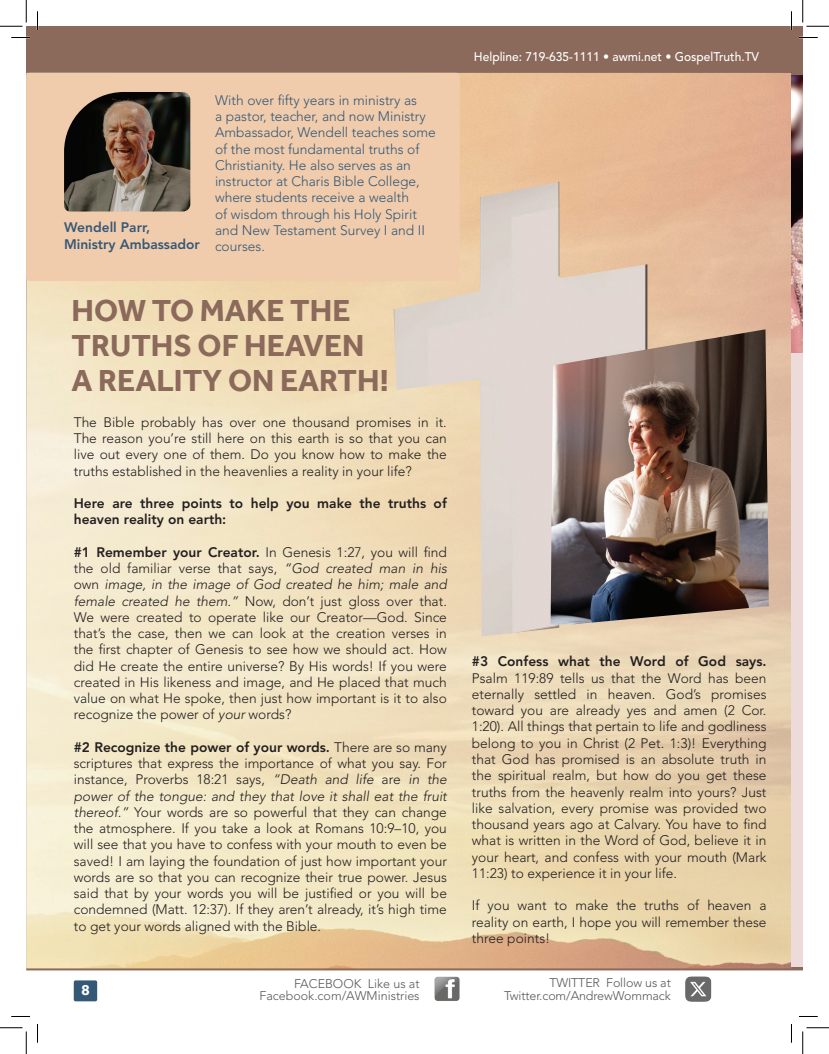
<style>
.page{position:relative;width:829px;height:1054px;background:#fff}
.page>*{position:absolute;margin:0;border:0;box-sizing:border-box;transform-origin:0 0}
.t1{font:700 31.25px/35px "Effra";color:#8b695b}
.t2{font:300 13.75px/16.2px "Avenir LT Std";color:#231f20;text-align:justify}
.t3{font:300 13.75px/16.2px "Avenir LT Std";color:#355877}
.t4{font:800 13.75px/16.2px "Avenir LT Std";color:#231f20}
.t5{font:800 13.75px/16.2px "Avenir LT Std";color:#355877}
.t6{font:700 13.75px "Avenir Next";color:#fff}
.t7{font:300 12.5px/12.5px "Avenir LT Std";letter-spacing:-.01em;color:#57585a;text-align:right}
.t8{font:500 12.5px "Avenir LT Std";color:#fff;scale:.96 1}
.s1{font-weight:800}
.s2{font-style:italic}
</style>
<div class="page">
<div style="left:74px;top:980px;width:23px;height:21px;background:#355877;border-radius:2px"></div>
<div style="left:26px;top:26px;width:776px;height:49px;background:#8b695b"></div>
<img style="left:434px;top:976px;width:26px;height:25px">
<img style="left:685px;top:976px;width:27px;height:26px">
<svg style="left:26px;top:966px;width:776px;height:4px;background:#9c7865"></svg>
<img style="left:26px;top:73px;width:765px;height:895px">
<div style="left:791px;top:347px;width:11px;height:619px;background:#eddbda"></div>
<img style="left:791px;top:75px;width:11px;height:277px">
<div style="left:26px;top:73px;width:434px;height:208px;background:#f0ccac;border-radius:4px"></div>
<img style="left:64px;top:92px;width:126px;height:119px">
<img style="left:550px;top:329px;width:219px;height:295px">
<svg style="left:11px;top:37px;width:19px;height:1px"></svg>
<svg style="left:799px;top:37px;width:19px;height:1px"></svg>
<svg style="left:11px;top:1016px;width:19px;height:1px"></svg>
<svg style="left:799px;top:1016px;width:19px;height:1px"></svg>
<svg style="left:37px;top:11px;width:1px;height:19px"></svg>
<svg style="left:37px;top:1024px;width:1px;height:18px"></svg>
<svg style="left:790px;top:11px;width:2px;height:19px"></svg>
<svg style="left:791px;top:1024px;width:1px;height:18px"></svg>
<svg style="left:0;top:0;width:27px;height:27px"></svg>
<svg style="left:0;top:1027px;width:27px;height:27px"></svg>
<svg style="left:802px;top:0;width:27px;height:27px"></svg>
<svg style="left:802px;top:1027px;width:27px;height:27px"></svg>
<p class="t5" style="left:64px;top:219px;width:137px">Wendell Parr,<br>Ministry Ambassador</p>
<p class="t3" style="left:215px;top:92px;width:222px">With over fifty years in ministry as<br>a pastor, teacher, and now Ministry<br>Ambassador, Wendell teaches some of the most fundamental truths of<br>Christianity. He also serves as an instructor at Charis Bible College, where students receive a wealth<br>of wisdom through his Holy Spirit and New Testament Survey I and II courses.</p>
<h1 class="t1" style="left:72px;top:292px;width:319px">HOW TO MAKE THE<br>TRUTHS OF HEAVEN<br>A REALITY ON EARTH!</h1>
<p class="t2" style="left:74px;top:414px;width:375px">The Bible probably has over one thousand promises in it.<br>The reason you’re still here on this earth is so that you can live out every one of them. Do you know how to make the truths established in the heavenlies a reality in your life?</p>
<p class="t4" style="left:74px;top:495px;width:374px">Here are three points to help you make the truths of heaven reality on earth:</p>
<p class="t2" style="left:74px;top:544px;width:375px"><span class="s1">#1 Remember your Creator.</span> In Genesis 1:27, you will find the old familiar verse that says, <span class="s2">“God created man in his </span>own <span class="s2">image, in the image of God created he him; male and female created he them.”</span> Now, don’t just gloss over that.<br>We were created to operate like our Creator—God. Since that’s the case, then we can look at the creation verses in the first chapter of Genesis to see how we should act. How did He create the entire universe? By His words! If you were created in His likeness and image, and He placed that much value on what He spoke, then just how important is it to also recognize the power of <span class="s2">your</span> words?</p>
<p class="t2" style="left:74px;top:739px;width:375px"><span class="s1">#2 Recognize the power of your words.</span> There are so many scriptures that express the importance of what you say. For instance, Proverbs 18:21 says, <span class="s2">“Death and life</span> are <span class="s2">in the power of the tongue: and they that love it shall eat the fruit thereof.”</span> Your words are so powerful that they can change the atmosphere. If you take a look at Romans 10:9–10, you will see that you have to confess with your mouth to even be saved! I am laying the foundation of just how important your words are so that you can recognize their true power. Jesus said that by your words you will be justified or you will be condemned (Matt. 12:37). If they aren’t already, it’s high time to get your words aligned with the Bible.</p>
<p class="t8" style="left:474px;top:49px;width:299px">Helpline: 719-635-1111 • awmi.net • GospelTruth.TV</p>
<p class="t4" style="left:472px;top:653px;width:296px">#3 Confess what the Word of God says.</p>
<p class="t2" style="left:472px;top:670px;width:296px">Psalm 119:89 tells us that the Word has been eternally settled in heaven. God’s promises toward you are already yes and amen (2 Cor.<br>1:20). All things that pertain to life and godliness belong to you in Christ (2 Pet. 1:3)! Everything that God has promised is an absolute truth in the spiritual realm, but how do you get these truths from the heavenly realm into yours? Just like salvation, every promise was provided two thousand years ago at Calvary. You have to find what is written in the Word of God, believe it in your heart, and confess with your mouth (Mark 11:23) to experience it in your life.</p>
<p class="t2" style="left:472px;top:897px;width:296px">If you want to make the truths of heaven a reality on earth, I hope you will remember these three points!</p>
<p class="t6" style="left:81px;top:978px;width:10px">8</p>
<p class="t7" style="left:259px;top:977px;width:162px">FACEBOOK Like us at<br>Facebook.com/AWMinistries</p>
<p class="t7" style="left:504px;top:976px;width:168px">TWITTER Follow us at<br>Twitter.com/AndrewWommack</p>
</div>
